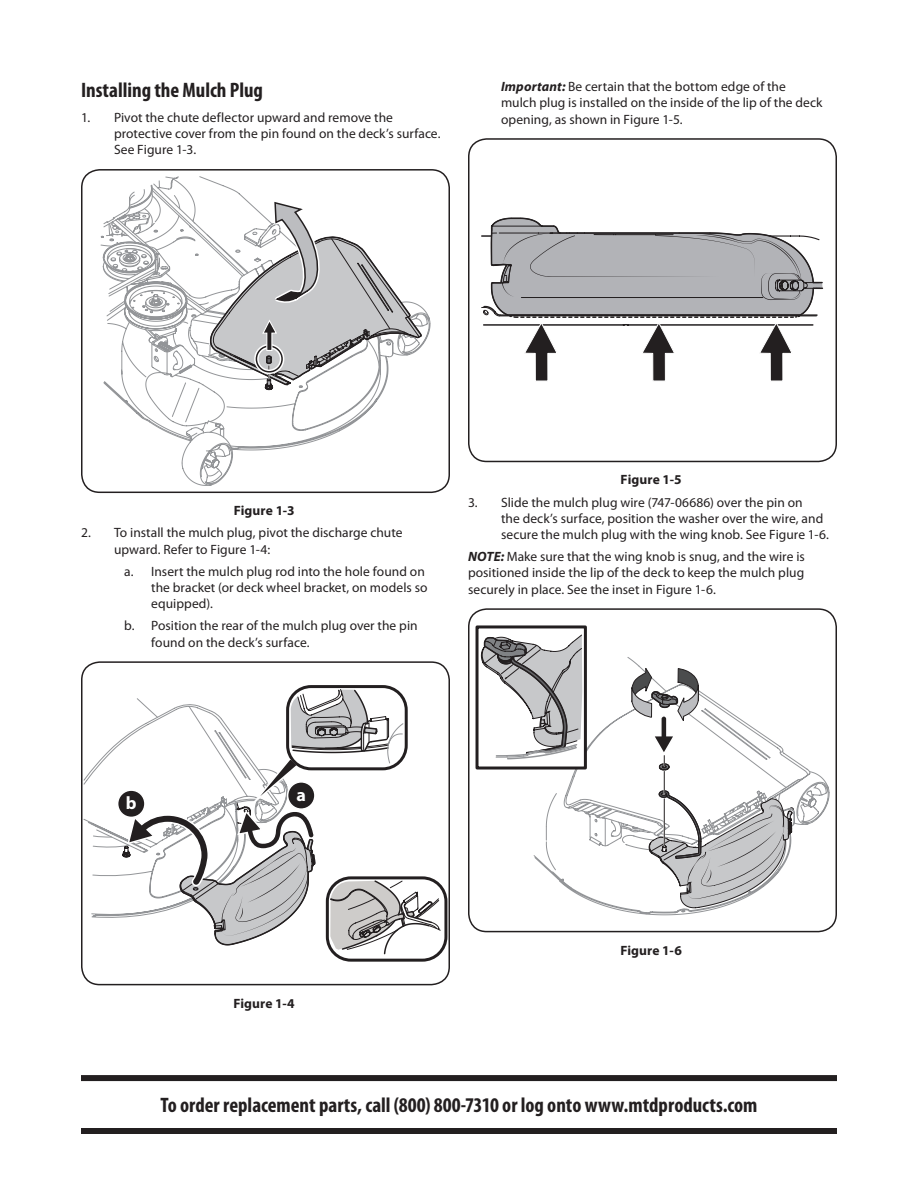
<style>
.page{position:relative;width:918px;height:1188px;background:#fff}
.page>*{position:absolute;margin:0;border:0;box-sizing:border-box;transform-origin:0 0}
.Back_Cover_Contact{font:700 condensed 21px "Myriad Pro";color:#231f20}
.Heading{font:700 condensed 21px "Myriad Pro";color:#231f20}
.t1{font:700 18px "Myriad Pro";color:#fff}
.Note{font:13.5px/16.2px "Myriad Pro";letter-spacing:.005em;color:#231f20}
.Note__Indented{font:13.5px/16.2px "Myriad Pro";color:#231f20}
.t2{font:700 13.5px "Myriad Pro";letter-spacing:.005em;color:#231f20}
.s1{font-weight:700;font-style:italic}
</style>
<div class="page">
<svg style="left:182px;top:307px;width:249px;height:179px"></svg>
<svg style="left:111px;top:390px;width:304px;height:79px"></svg>
<svg style="left:103px;top:176px;width:319px;height:214px"></svg>
<div style="left:81px;top:169px;width:369px;height:324px;border:2px solid #231f20;border-radius:18px"></div>
<svg style="left:305px;top:685px;width:142px;height:277px"></svg>
<svg style="left:84px;top:686px;width:357px;height:269px"></svg>
<div style="left:288px;top:782px;width:27px;height:27px;background:#231f20;border-radius:50%"></div>
<div style="left:287px;top:781px;width:29px;height:29px;border:2px solid #fff;border-radius:50%"></div>
<div style="left:118px;top:790px;width:27px;height:27px;background:#231f20;border-radius:50%"></div>
<div style="left:117px;top:789px;width:29px;height:29px;border:2px solid #fff;border-radius:50%"></div>
<div style="left:81px;top:661px;width:369px;height:324px;border:2px solid #231f20;border-radius:18px"></div>
<svg style="left:481px;top:217px;width:343px;height:164px"></svg>
<div style="left:468px;top:138px;width:369px;height:324px;border:2px solid #231f20;border-radius:18px"></div>
<svg style="left:811px;top:771px;width:19px;height:53px"></svg>
<div style="left:476px;top:625px;width:111px;height:145px;border:3px solid #231f20"></div>
<svg style="left:479px;top:632px;width:332px;height:300px"></svg>
<hr style="left:664px;top:799px;width:1px;height:47px;background:#231f20">
<div style="left:468px;top:608px;width:369px;height:324px;border:2px solid #231f20;border-radius:18px"></div>
<div style="left:81px;top:1128px;width:756px;height:6px;background:#231f20"></div>
<div style="left:81px;top:1075px;width:756px;height:6px;background:#231f20"></div>
<p class="Heading" style="left:81px;top:77px;width:183px">Installing the Mulch Plug</p>
<p class="Note" style="left:114px;top:109px;width:328px;text-indent:-33px">1. Pivot the chute deflector upward and remove the protective cover from the pin found on the deck’s surface.<br>See Figure 1-3.</p>
<p class="Note__Indented" style="left:501px;top:78px;width:323px"><span class="s1">Important:</span> Be certain that the bottom edge of the mulch plug is installed on the inside of the lip of the deck opening, as shown in Figure 1-5.</p>
<p class="t2" style="left:234px;top:502px;width:62px">Figure 1-3</p>
<p class="Note" style="left:114px;top:525px;width:290px;text-indent:-33px">2. To install the mulch plug, pivot the discharge chute upward. Refer to Figure 1-4:</p>
<p class="Note" style="left:151px;top:563px;width:278px;text-indent:-27px">a. Insert the mulch plug rod into the hole found on the bracket (or deck wheel bracket, on models so equipped).</p>
<p class="Note" style="left:151px;top:618px;width:268px;text-indent:-27px">b. Position the rear of the mulch plug over the pin found on the deck’s surface.</p>
<p class="t2" style="left:621px;top:471px;width:62px">Figure 1-5</p>
<p class="Note" style="left:501px;top:494px;width:330px;text-indent:-33px">3. Slide the mulch plug wire (747-06686) over the pin on<br>the deck’s surface, position the washer over the wire, and secure the mulch plug with the wing knob. See Figure 1-6.</p>
<p class="Note" style="left:468px;top:548px;width:338px;text-align:justify"><span class="s1">NOTE:</span> Make sure that the wing knob is snug, and the wire is positioned inside the lip of the deck to keep the mulch plug securely in place. See the inset in Figure 1-6.</p>
<p class="t1" style="left:126px;top:791px;width:12px">b</p>
<p class="t1" style="left:297px;top:783px;width:11px">a</p>
<p class="t2" style="left:233px;top:994px;width:63px">Figure 1-4</p>
<p class="t2" style="left:620px;top:941px;width:63px">Figure 1-6</p>
<p class="Back_Cover_Contact" style="left:160px;top:1092px;width:599px">To order replacement parts, call (800) 800-7310 or log onto www.mtdproducts.com</p>
</div>
